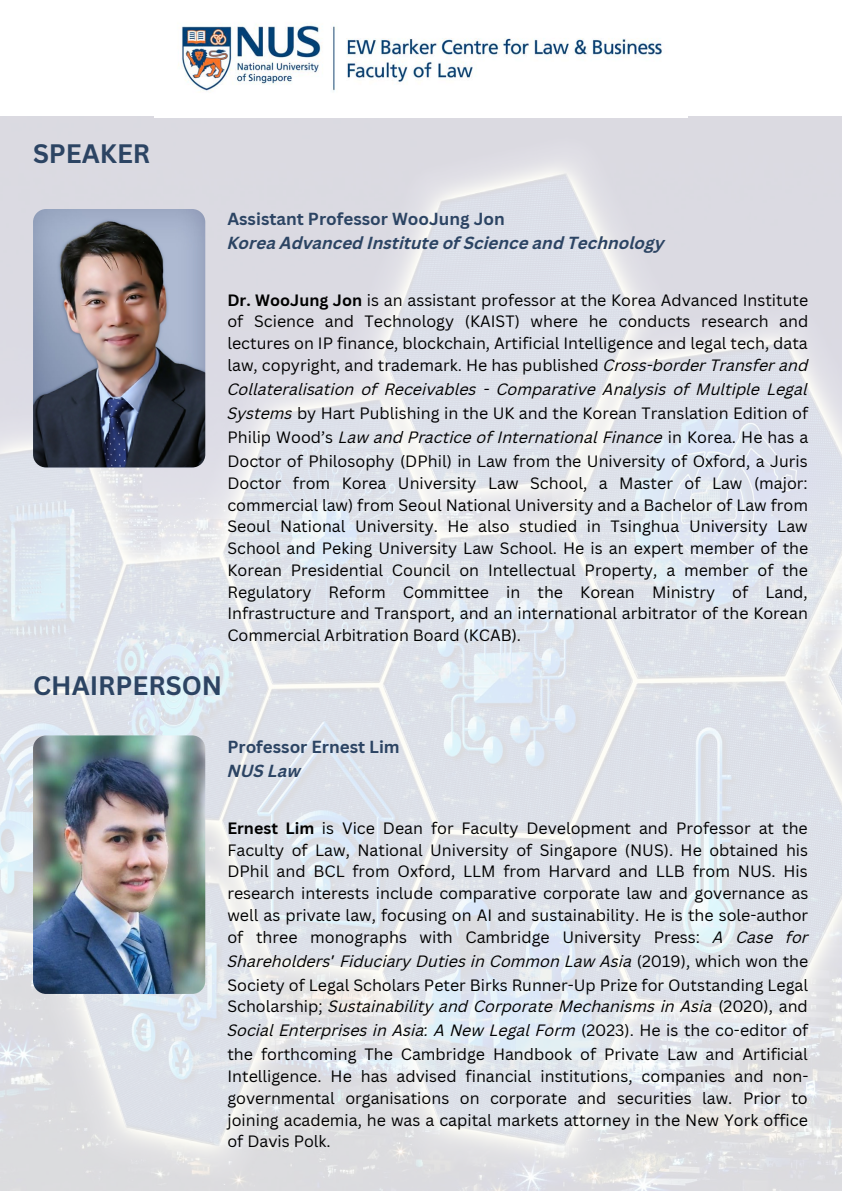
<style>
.page{position:relative;width:842px;height:1191px;background:#fff}
.page>*{position:absolute;margin:0;border:0;box-sizing:border-box;transform-origin:0 0}
.t1{font:700 26px "Canva Sans";color:#2c4463}
.t2{font:italic 700 17px "Canva Sans";color:#2c4463}
.t3{font:700 17px "Canva Sans";color:#2c4463}
.t4{font:16px/21.7px "Canva Sans";color:#000;text-align:justify}
.s1{font-weight:700}
.s2{font-style:italic}
.s3{font-family:"Noto Sans Gurmukhi"}
</style>
<div class="page">
<img style="left:0;top:116px;width:842px;height:1074px">
<img style="left:154px;top:25px;width:533px;height:92px">
<img style="left:33px;top:209px;width:172px;height:258px;border-radius:13px">
<img style="left:33px;top:735px;width:172px;height:258px;border-radius:13px">
<h1 class="t1" style="left:33px;top:135px;width:119px">SPEAKER</h1>
<p class="t3" style="left:227px;top:207px;width:279px">Assistant Professor WooJung Jon</p>
<p class="t2" style="left:227px;top:235px;width:439px">Korea Advanced Institute of Science and Technology</p>
<p class="t4" style="left:227px;top:288px;width:582px"><span class="s1">Dr. WooJung Jon</span> is an assistant professor at the Korea Advanced Institute of Science and Technology (KAIST) where he conducts research and lectures on IP finance, blockchain, Artificial Intelligence and legal tech, data law, copyright, and trademark. He has published <span class="s2">Cross-border Transfer and</span></p>
<p class="t4" style="left:227px;top:377px;width:582px;line-height:24px"><span class="s2">Collateralisation of Receivables - Comparative Analysis of Multiple Legal Systems</span> by Hart Publishing in the UK and the Korean Translation Edition of Philip Wood’s <span class="s2">Law and Practice of International Finance</span> in Korea. He has a Doctor of Philosophy (DPhil) in Law from the University of Oxford, a Juris</p>
<p class="t4" style="left:227px;top:471px;width:582px">Doctor from Korea University Law School, a Master of Law (major: commercial law) from Seoul National University and a Bachelor of Law from Seoul National University. He also studied in Tsinghua University Law School and Peking University Law School. He is an expert member of the Korean Presidential Council on Intellectual Property, a member of the Regulatory Reform Committee in the Korean Ministry of Land, Infrastructure and Transport, and an international arbitrator of the Korean Commercial Arbitration Board (KCAB).</p>
<h1 class="t1" style="left:33px;top:667px;width:191px">CHAIRPERSON</h1>
<p class="t3" style="left:227px;top:735px;width:174px">Professor Ernest Lim</p>
<p class="t2" style="left:227px;top:763px;width:75px">NUS Law</p>
<p class="t4" style="left:227px;top:816px;width:583px"><span class="s1">Ernest Lim</span> is Vice Dean for Faculty Development and Professor at the Faculty of Law, National University of Singapore (NUS). He obtained his DPhil and BCL from Oxford, LLM from Harvard and LLB from NUS. His research interests include comparative corporate law and governance as well as private law, focusing on AI and sustainability. He is the sole-author of three monographs with Cambridge University Press: <span class="s2">A Case for</span></p>
<p class="t4" style="left:227px;top:948px;width:582px;line-height:24px"><span class="s2">Shareholders</span><span class="s3">’</span> <span class="s2">Fiduciary Duties in Common Law Asia</span> (2019), which won the<br>Society of Legal Scholars Peter Birks Runner-Up Prize for Outstanding Legal</p>
<p class="t4" style="left:227px;top:994px;width:582px;line-height:24px">Scholarship; <span class="s2">Sustainability and Corporate Mechanisms in Asia</span> (2020), and <span class="s2">Social Enterprises in Asia: A New Legal Form</span> (2023). He is the co-editor of the forthcoming The Cambridge Handbook of Private Law and Artificial</p>
<p class="t4" style="left:227px;top:1064px;width:582px">Intelligence. He has advised financial institutions, companies and non&shy;governmental organisations on corporate and securities law. Prior to joining academia, he was a capital markets attorney in the New York office of Davis Polk.</p>
</div>
